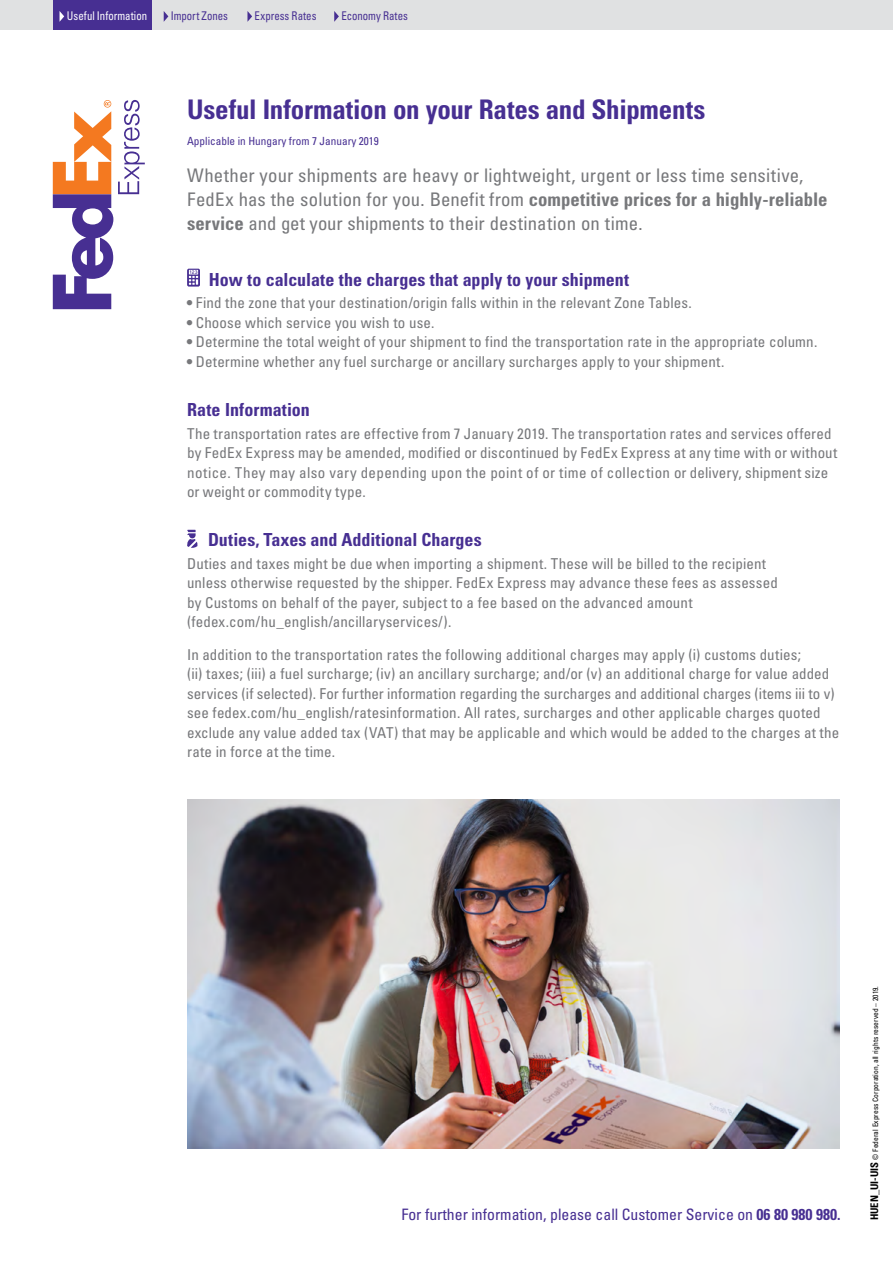
<style>
.page{position:relative;width:893px;height:1263px;background:#fff}
.page>*{position:absolute;margin:0;border:0;box-sizing:border-box;transform-origin:0 0}
.t1{font:27px "Univers LTCYR 67 Bold Cond";letter-spacing:-.01em;color:#472f92}
.t2{font:condensed 18.75px/24px "Univers LTCYR 57";letter-spacing:.01em;color:#77787b}
.t3{font:18px "Univers LTCYR 67 Bold Cond";color:#472f92}
.t4{font:condensed 15.75px "Univers LTCYR 57";color:#472f92}
.t5{font:condensed 15px/19.5px "Univers LTCYR 57";letter-spacing:.01em;color:#77787b}
.t6{font:condensed 12px "Univers LTCYR 57";color:#472f92;scale:.9 1}
.t7{font:condensed 12px "Univers LTCYR 57";color:#fff;scale:.9 1}
.t8{font:condensed 11.25px "Univers";color:#472f92}
.t9{font:condensed 7.5px "Univers LTCYR 57";color:#000}
.s1{font-family:"Univers LTCYR 67 Bold Cond";font-stretch:normal}
.s2{font-family:"Univers LTCYR 67 Bold Cond";font-stretch:normal;font-size:10.5px}
</style>
<div class="page">
<svg style="left:187px;top:269px;width:13px;height:18px"></svg>
<svg style="left:187px;top:530px;width:11px;height:18px"></svg>
<svg style="left:53px;top:100px;width:92px;height:209px"></svg>
<img style="left:187px;top:800px;width:653px;height:348px">
<div style="left:0;top:0;width:893px;height:30px;background:#e0e1e2"></div>
<svg style="left:164px;top:11px;width:4px;height:11px"></svg>
<svg style="left:247px;top:11px;width:5px;height:11px"></svg>
<svg style="left:334px;top:11px;width:5px;height:11px"></svg>
<div style="left:53px;top:0;width:98px;height:30px;background:#472f92"></div>
<svg style="left:60px;top:11px;width:4px;height:10px"></svg>
<p class="t7" style="left:67px;top:8px;width:91px">Useful Information</p>
<p class="t6" style="left:171px;top:8px;width:65px">Import Zones</p>
<p class="t6" style="left:255px;top:8px;width:70px">Express Rates</p>
<p class="t6" style="left:341px;top:8px;width:76px">Economy Rates</p>
<h1 class="t1" style="left:187px;top:93px;width:520px">Useful Information on your Rates and Shipments</h1>
<p class="t8" style="left:187px;top:134px;width:193px">Applicable in Hungary from 7 January 2019</p>
<p class="t2" style="left:187px;top:162px;width:642px">Whether your shipments are heavy or lightweight, urgent or less time sensitive,<br>FedEx has the solution for you. Benefit from <span class="s1">competitive prices for a highly-reliable service</span> and get your shipments to their destination on time.</p>
<p class="t3" style="left:209px;top:268px;width:422px">How to calculate the charges that apply to your shipment</p>
<p class="t5" style="left:187px;top:293px;width:506px">• Find the zone that your destination/origin falls within in the relevant Zone Tables.</p>
<p class="t5" style="left:187px;top:312px;width:249px">• Choose which service you wish to use.</p>
<p class="t5" style="left:187px;top:332px;width:632px">• Determine the total weight of your shipment to find the transportation rate in the appropriate column.</p>
<p class="t5" style="left:187px;top:351px;width:539px">• Determine whether any fuel surcharge or ancillary surcharges apply to your shipment.</p>
<p class="t3" style="left:187px;top:399px;width:124px">Rate Information</p>
<p class="t5" style="left:187px;top:423px;width:652px">The transportation rates are effective from 7 January 2019. The transportation rates and services offered by FedEx Express may be amended, modified or discontinued by FedEx Express at any time with or without notice. They may also vary depending upon the point of or time of collection or delivery, shipment size or weight or commodity type.</p>
<p class="t3" style="left:208px;top:529px;width:275px">Duties, Taxes and Additional Charges</p>
<p class="t5" style="left:187px;top:553px;width:592px">Duties and taxes might be due when importing a shipment. These will be billed to the recipient unless otherwise requested by the shipper. FedEx Express may advance these fees as assessed by Customs on behalf of the payer, subject to a fee based on the advanced amount (fedex.com/hu_english/ancillaryservices/).</p>
<p class="t5" style="left:187px;top:644px;width:654px">In addition to the transportation rates the following additional charges may apply (i) customs duties;<br>(ii) taxes; (iii) a fuel surcharge; (iv) an ancillary surcharge; and/or (v) an additional charge for value added services (if selected). For further information regarding the surcharges and additional charges (items iii to v) see fedex.com/hu_english/ratesinformation. All rates, surcharges and other applicable charges quoted exclude any value added tax (VAT) that may be applicable and which would be added to the charges at the rate in force at the time.</p>
<p class="t4" style="left:401px;top:1205px;width:441px">For further information, please call Customer Service on <span class="s1">06 80 980 980.</span></p>
<p class="t9" style="left:871px;top:1220px;width:236px;rotate:-90deg"><span class="s2">HUEN_UI-UIS</span> © Federal Express Corporation, all rights reserved – 2019.</p>
</div>
